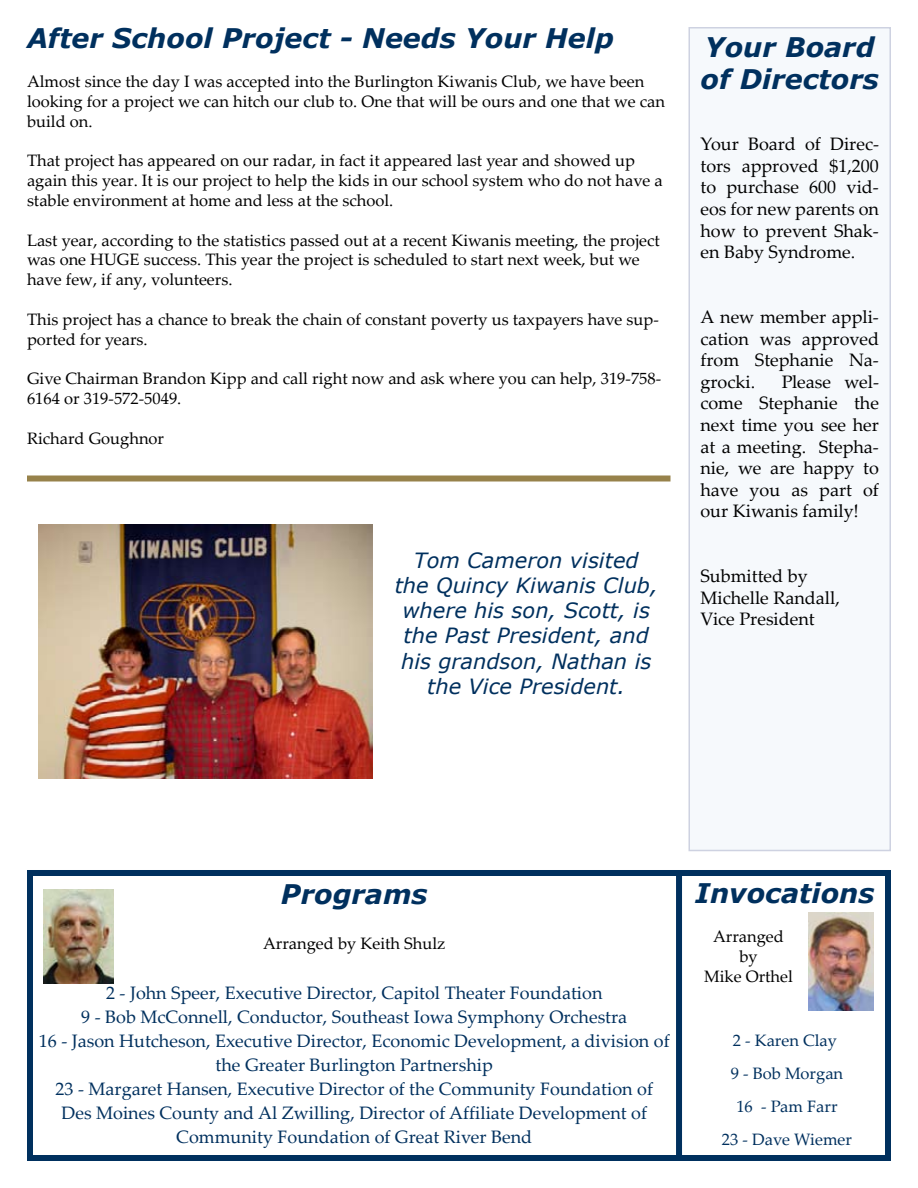
<style>
.page{position:relative;width:918px;height:1188px;background:#fff}
.page>*{position:absolute;margin:0;border:0;box-sizing:border-box;transform-origin:0 0}
.t1{font:italic 700 27px/32.4px "Verdana";color:#00305e}
.t2{font:italic 21px/25.2px "Verdana";color:#00305e;text-align:center}
.t3{font:18px/24px "Palatino Linotype";color:#00305e;text-align:center}
.t4{font:18px/21.6px "Palatino Linotype";color:#000;text-align:justify}
.t5{font:16.5px/19.8px "Palatino Linotype";color:#000}
.t6{font:16.5px/33px "Palatino Linotype";color:#00305e;text-align:center}
</style>
<div class="page">
<div style="left:27px;top:870px;width:864px;height:291px;border:6px solid #00305e"></div>
<img style="left:44px;top:889px;width:69px;height:94px">
<div style="left:27px;top:476px;width:643px;height:6px;background:#97824b"></div>
<img style="left:808px;top:912px;width:66px;height:98px">
<div style="left:688px;top:27px;width:203px;height:824px;background:#f6f9fc;border:2px solid #ced2e1"></div>
<img style="left:39px;top:525px;width:334px;height:253px">
<div style="left:676px;top:875px;width:6px;height:282px;background:#00305e"></div>
<h1 class="t1" style="left:27px;top:21px;width:588px">After School Project - Needs Your Help</h1>
<p class="t5" style="left:27px;top:71px;width:639px">Almost since the day I was accepted into the Burlington Kiwanis Club, we have been looking for a project we can hitch our club to. One that will be ours and one that we can build on.</p>
<p class="t5" style="left:27px;top:150px;width:637px">That project has appeared on our radar, in fact it appeared last year and showed up again this year. It is our project to help the kids in our school system who do not have a stable environment at home and less at the school.</p>
<p class="t5" style="left:27px;top:229px;width:634px">Last year, according to the statistics passed out at a recent Kiwanis meeting, the project was one HUGE success. This year the project is scheduled to start next week, but we have few, if any, volunteers.</p>
<p class="t5" style="left:27px;top:309px;width:633px">This project has a chance to break the chain of constant poverty us taxpayers have sup&shy;ported for years.</p>
<p class="t5" style="left:27px;top:368px;width:636px">Give Chairman Brandon Kipp and call right now and ask where you can help, 319-758-<br>6164 or 319-572-5049.</p>
<p class="t5" style="left:27px;top:427px;width:139px">Richard Goughnor</p>
<p class="t2" style="left:395px;top:547px;width:265px">Tom Cameron visited the Quincy Kiwanis Club, where his son, Scott, is the Past President, and his grandson, Nathan is the Vice President.</p>
<h1 class="t1" style="left:701px;top:30px;width:180px">Your Board of Directors</h1>
<p class="t4" style="left:700px;top:133px;width:180px">Your Board of Direc&shy;tors approved $1,200 to purchase 600 vid&shy;eos for new parents on how to prevent Shak&shy;en Baby Syndrome.</p>
<p class="t4" style="left:700px;top:305px;width:180px">A new member appli&shy;cation was approved from Stephanie Na&shy;grocki.</p>
<p class="t4" style="left:700px;top:370px;width:180px;text-indent:81px">Please wel&shy;come Stephanie the next time you see her at a meeting. Stepha&shy;nie, we are happy to have you as part of our Kiwanis family!</p>
<p class="t4" style="left:700px;top:565px;width:141px;text-align:left">Submitted by<br>Michelle Randall,<br>Vice President</p>
<h1 class="t1" style="left:281px;top:878px;width:148px">Programs</h1>
<p class="t5" style="left:263px;top:933px;width:184px">Arranged by Keith Shulz</p>
<p class="t3" style="left:39px;top:980px;width:632px">2 - John Speer, Executive Director, Capitol Theater Foundation<br>9 - Bob McConnell, Conductor, Southeast Iowa Symphony Orchestra<br>16 - Jason Hutcheson, Executive Director, Economic Development, a division of the Greater Burlington Partnership<br>23 - Margaret Hansen, Executive Director of the Community Foundation of Des Moines County and Al Zwilling, Director of Affiliate Development of Community Foundation of Great River Bend</p>
<h1 class="t1" style="left:695px;top:876px;width:181px">Invocations</h1>
<p class="t5" style="left:704px;top:926px;width:90px;text-align:center">Arranged by<br>Mike Orthel</p>
<p class="t6" style="left:722px;top:1024px;width:132px">2 - Karen Clay<br>9 - Bob Morgan<br>16 - Pam Farr<br>23 - Dave Wiemer</p>
</div>
